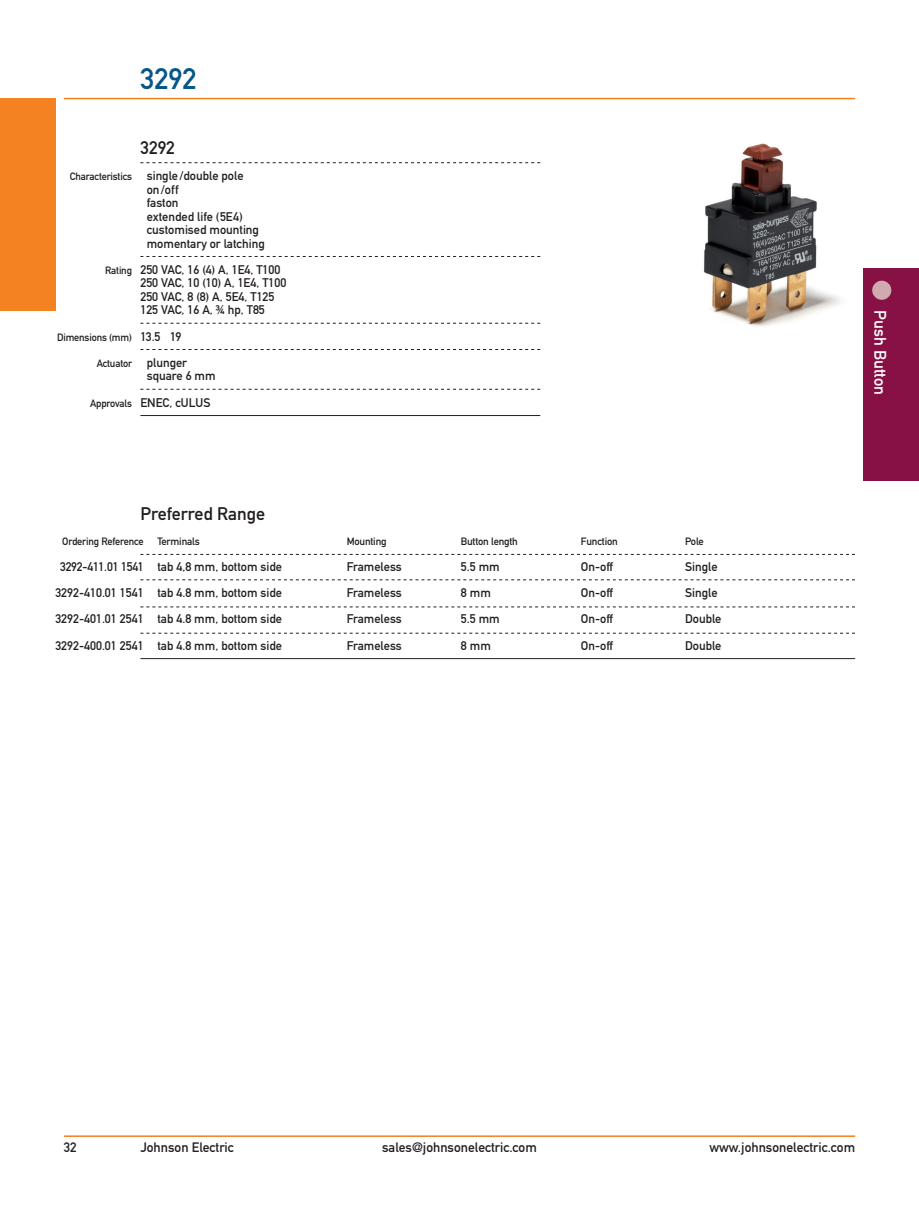
<style>
.page{position:relative;width:919px;height:1212px;background:#fff}
.page>*{position:absolute;margin:0;border:0;box-sizing:border-box;transform-origin:0 0}
.t1{font:29.25px "DIN Mittelschrift";color:#055689}
.Titel_Klein{font:18px "DIN Mittelschrift";color:#231f20}
.t2{font:16.5px "DIN Mittelschrift";color:#fff}
.t3{font:13.5px "DIN Mittelschrift";color:#231f20}
.Grundschrift_1_Linie{font:12.3px/13.5px "DIN Mittelschrift";color:#231f20}
.Tabellenkopf_DIN_7pt{font:10.5px "DIN Mittelschrift";letter-spacing:-.015em;color:#231f20}
.Grundschrift_1_Linie-2{font:10.5px "DIN Mittelschrift";letter-spacing:-.015em;color:#231f20}
.s1{font-size:10.5px}
.s2{font-size:12.3px}
</style>
<div class="page">
<hr style="left:64px;top:98px;width:791px;height:1px;background:#f58220">
<div style="left:0;top:98px;width:55px;height:212px;background:#f58220"></div>
<hr style="left:64px;top:1135px;width:791px;height:2px;background:#f58220">
<div style="left:863px;top:268px;width:55px;height:212px;background:#871144"></div>
<div style="left:872px;top:281px;width:19px;height:19px;background:#d0aaae;border-radius:50%"></div>
<svg style="left:140px;top:162px;width:400px;height:1px"></svg>
<svg style="left:140px;top:256px;width:400px;height:1px"></svg>
<svg style="left:140px;top:323px;width:400px;height:1px"></svg>
<svg style="left:140px;top:349px;width:400px;height:1px"></svg>
<svg style="left:140px;top:389px;width:400px;height:1px"></svg>
<hr style="left:140px;top:415px;width:400px;height:1px;background:#231f20">
<svg style="left:140px;top:554px;width:715px;height:1px"></svg>
<svg style="left:140px;top:579px;width:715px;height:1px"></svg>
<svg style="left:140px;top:606px;width:715px;height:1px"></svg>
<svg style="left:140px;top:633px;width:715px;height:1px"></svg>
<hr style="left:140px;top:658px;width:715px;height:1px;background:#231f20">
<img style="left:703px;top:143px;width:139px;height:184px">
<p class="t1" style="left:140px;top:62px;width:58px">3292</p>
<p class="Titel_Klein" style="left:140px;top:137px;width:36px">3292</p>
<p class="Grundschrift_1_Linie" style="left:147px;top:169px;width:119px;text-indent:-77px"><span class="s1">Characteristics</span> single/double pole on/off<br>faston<br>extended life (5E4) customised mounting momentary or latching</p>
<p class="Grundschrift_1_Linie" style="left:140px;top:263px;width:147px;text-indent:-35px"><span class="s1">Rating</span> 250 VAC, 16 (4) A, 1E4, T100<br>250 VAC, 10 (10) A, 1E4, T100<br>250 VAC, 8 (8) A, 5E4, T125<br>125 VAC, 16 A, ¾ hp, T85</p>
<p class="Grundschrift_1_Linie-2" style="left:57px;top:331px;width:126px">Dimensions (mm) <span class="s2">13.5 19</span></p>
<p class="Grundschrift_1_Linie-2" style="left:97px;top:357px;width:92px">Actuator <span class="s2">plunger</span></p>
<p class="Grundschrift_1_Linie" style="left:147px;top:369px;width:70px">square 6 mm</p>
<p class="Grundschrift_1_Linie" style="left:90px;top:396px;width:122px"><span class="s1">Approvals</span> ENEC, cULUS</p>
<p class="Titel_Klein" style="left:140px;top:503px;width:126px">Preferred Range</p>
<p class="Tabellenkopf_DIN_7pt" style="left:62px;top:535px;width:83px">Ordering Reference</p>
<p class="Tabellenkopf_DIN_7pt" style="left:157px;top:535px;width:44px">Terminals</p>
<p class="Tabellenkopf_DIN_7pt" style="left:346px;top:535px;width:41px">Mounting</p>
<p class="Tabellenkopf_DIN_7pt" style="left:461px;top:535px;width:59px">Button length</p>
<p class="Tabellenkopf_DIN_7pt" style="left:581px;top:535px;width:38px">Function</p>
<p class="Tabellenkopf_DIN_7pt" style="left:685px;top:535px;width:20px">Pole</p>
<p class="Grundschrift_1_Linie" style="left:60px;top:560px;width:223px">3292-411.01 1541 tab 4,8 mm, bottom side</p>
<p class="Grundschrift_1_Linie" style="left:346px;top:560px;width:57px">Frameless</p>
<p class="Grundschrift_1_Linie" style="left:461px;top:560px;width:40px">5.5 mm</p>
<p class="Grundschrift_1_Linie" style="left:581px;top:560px;width:34px">On-off</p>
<p class="Grundschrift_1_Linie" style="left:685px;top:560px;width:34px">Single</p>
<p class="Grundschrift_1_Linie" style="left:55px;top:586px;width:228px">3292-410.01 1541 tab 4.8 mm, bottom side</p>
<p class="Grundschrift_1_Linie" style="left:346px;top:586px;width:57px">Frameless</p>
<p class="Grundschrift_1_Linie" style="left:461px;top:586px;width:31px">8 mm</p>
<p class="Grundschrift_1_Linie" style="left:581px;top:586px;width:34px">On-off</p>
<p class="Grundschrift_1_Linie" style="left:685px;top:586px;width:34px">Single</p>
<p class="Grundschrift_1_Linie" style="left:55px;top:612px;width:228px">3292-401.01 2541 tab 4.8 mm, bottom side</p>
<p class="Grundschrift_1_Linie" style="left:346px;top:612px;width:57px">Frameless</p>
<p class="Grundschrift_1_Linie" style="left:461px;top:612px;width:40px">5.5 mm</p>
<p class="Grundschrift_1_Linie" style="left:581px;top:612px;width:34px">On-off</p>
<p class="Grundschrift_1_Linie" style="left:685px;top:612px;width:38px">Double</p>
<p class="Grundschrift_1_Linie" style="left:55px;top:639px;width:228px">3292-400.01 2541 tab 4.8 mm, bottom side</p>
<p class="Grundschrift_1_Linie" style="left:346px;top:639px;width:57px">Frameless</p>
<p class="Grundschrift_1_Linie" style="left:461px;top:639px;width:31px">8 mm</p>
<p class="Grundschrift_1_Linie" style="left:581px;top:639px;width:34px">On-off</p>
<p class="Grundschrift_1_Linie" style="left:685px;top:639px;width:38px">Double</p>
<p class="t2" style="left:889px;top:310px;width:86px;rotate:90deg">Push Button</p>
<p class="t3" style="left:64px;top:1140px;width:14px">32</p>
<p class="t3" style="left:140px;top:1140px;width:95px">Johnson Electric</p>
<p class="t3" style="left:382px;top:1140px;width:156px">sales@johnsonelectric.com</p>
<p class="t3" style="left:709px;top:1140px;width:147px">www.johnsonelectric.com</p>
</div>
